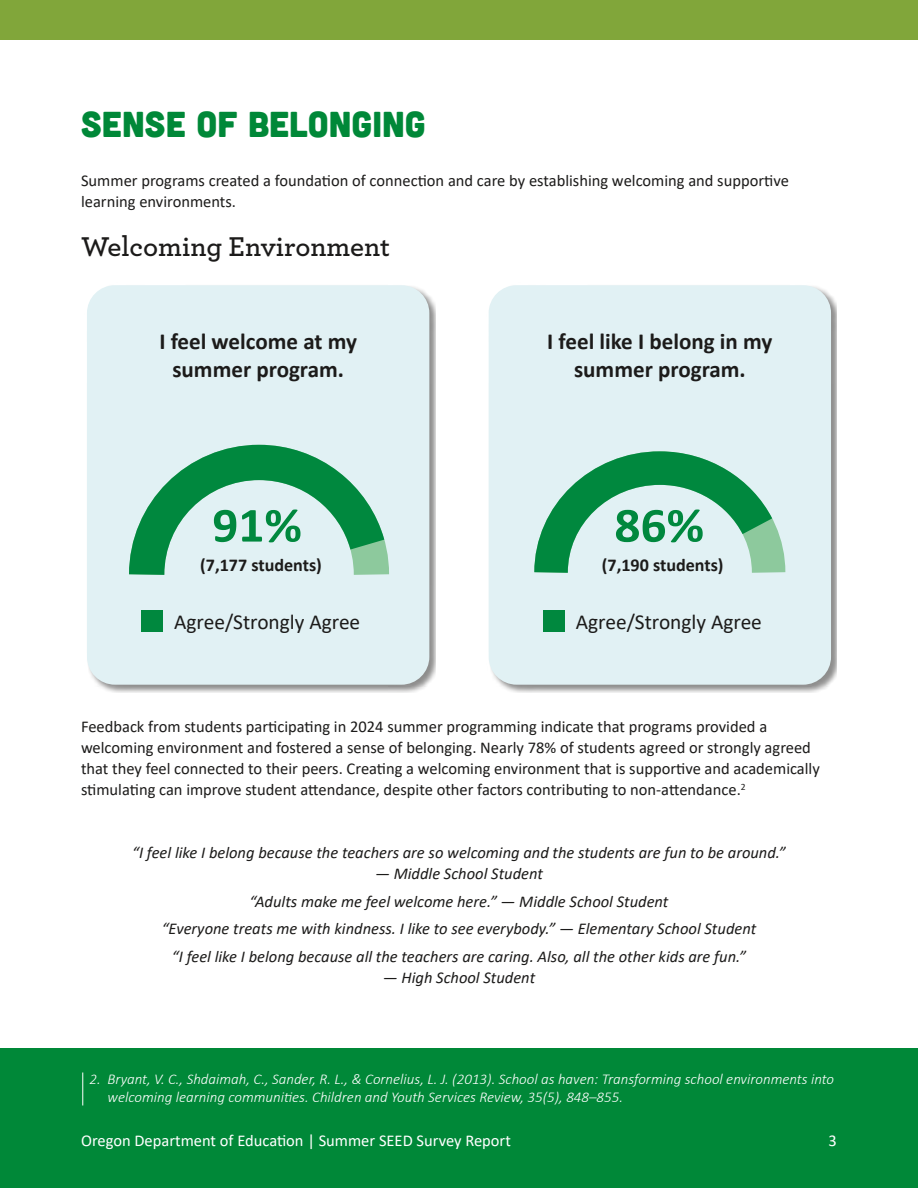
<style>
.page{position:relative;width:918px;height:1188px;background:#fff}
.page>*{position:absolute;margin:0;border:0;box-sizing:border-box;transform-origin:0 0}
.t1{font:700 49.35px "Calibri";color:#00883e;scale:1.04 1}
.t2{font:36px "Cubano";color:#008838}
.t3{font:600 28.5px "Archer";color:#1c1b1a}
.t4{font:700 23.1px/27.6px "Calibri";color:#1c1b1a;text-align:center}
.t5{font:21.45px "Calibri";color:#1c1b1a}
.t6{font:700 18.15px "Calibri";color:#1c1b1a}
.body{font:16.5px/21px "Calibri";color:#1c1b1a}
.quotes{font:italic 16.5px "Calibri";color:#1c1b1a}
.t7{font:16.5px "Calibri";color:#fff}
.t8{font:italic 300 15px/18px "Calibri";color:#fff}
</style>
<div class="page">
<div style="left:0;top:0;width:918px;height:40px;background:#81a63a"></div>
<div style="left:0;top:1049px;width:918px;height:139px;background:#008838"></div>
<img style="left:87px;top:285px;width:348px;height:407px">
<div style="left:87px;top:285px;width:342px;height:400px;background:#e1f1f4;border-radius:28px"></div>
<svg style="left:129px;top:444px;width:260px;height:131px"></svg>
<div style="left:141px;top:610px;width:22px;height:22px;background:#00883e"></div>
<img style="left:488px;top:286px;width:349px;height:406px">
<div style="left:489px;top:285px;width:342px;height:400px;background:#e1f1f4;border-radius:28px"></div>
<svg style="left:534px;top:451px;width:252px;height:122px"></svg>
<div style="left:543px;top:610px;width:22px;height:22px;background:#00883e"></div>
<hr style="left:82px;top:1072px;width:1px;height:34px;background:#fff">
<h2 class="t2" style="left:81px;top:101px;width:346px">SENSE OF BELONGING</h2>
<p class="body" style="left:81px;top:170px;width:709px">Summer programs created a foundation of connection and care by establishing welcoming and supportive learning environments.</p>
<h3 class="t3" style="left:81px;top:225px;width:311px">Welcoming Environment</h3>
<p class="t4" style="left:159px;top:327px;width:199px">I feel welcome at my summer program.</p>
<p class="t4" style="left:547px;top:327px;width:227px">I feel like I belong in my summer program.</p>
<p class="t1" style="left:212px;top:490px;width:88px">91%</p>
<p class="t1" style="left:614px;top:490px;width:88px">86%</p>
<p class="t6" style="left:200px;top:552px;width:123px">(7,177 students)</p>
<p class="t6" style="left:602px;top:552px;width:123px">(7,190 students)</p>
<p class="t5" style="left:174px;top:607px;width:188px">Agree/Strongly Agree</p>
<p class="t5" style="left:576px;top:607px;width:188px">Agree/Strongly Agree</p>
<p class="body" style="left:81px;top:716px;width:740px">Feedback from students participating in 2024 summer programming indicate that programs provided a welcoming environment and fostered a sense of belonging. Nearly 78% of students agreed or strongly agreed that they feel connected to their peers. Creating a welcoming environment that is supportive and academically stimulating can improve student attendance, despite other factors contributing to non-attendance.<sup>2</sup></p>
<p class="quotes" style="left:132px;top:841px;width:655px">“I feel like I belong because the teachers are so welcoming and the students are fun to be around.”</p>
<p class="quotes" style="left:375px;top:862px;width:169px">— Middle School Student</p>
<p class="quotes" style="left:249px;top:890px;width:421px">“Adults make me feel welcome here.” — Middle School Student</p>
<p class="quotes" style="left:162px;top:917px;width:596px">“Everyone treats me with kindness. I like to see everybody.” — Elementary School Student</p>
<p class="quotes" style="left:172px;top:945px;width:576px">“I feel like I belong because all the teachers are caring. Also, all the other kids are fun.”</p>
<p class="quotes" style="left:383px;top:966px;width:154px">— High School Student</p>
<p class="t8" style="left:108px;top:1070px;width:728px;text-indent:-18px">2. Bryant, V. C., Shdaimah, C., Sander, R. L., &amp; Cornelius, L. J. (2013). School as haven: Transforming school environments into welcoming learning communities. Children and Youth Services Review, 35(5), 848–855.</p>
<p class="t7" style="left:81px;top:1129px;width:431px">Oregon Department of Education | Summer SEED Survey Report</p>
<p class="t7" style="left:829px;top:1129px;width:10px">3</p>
</div>
